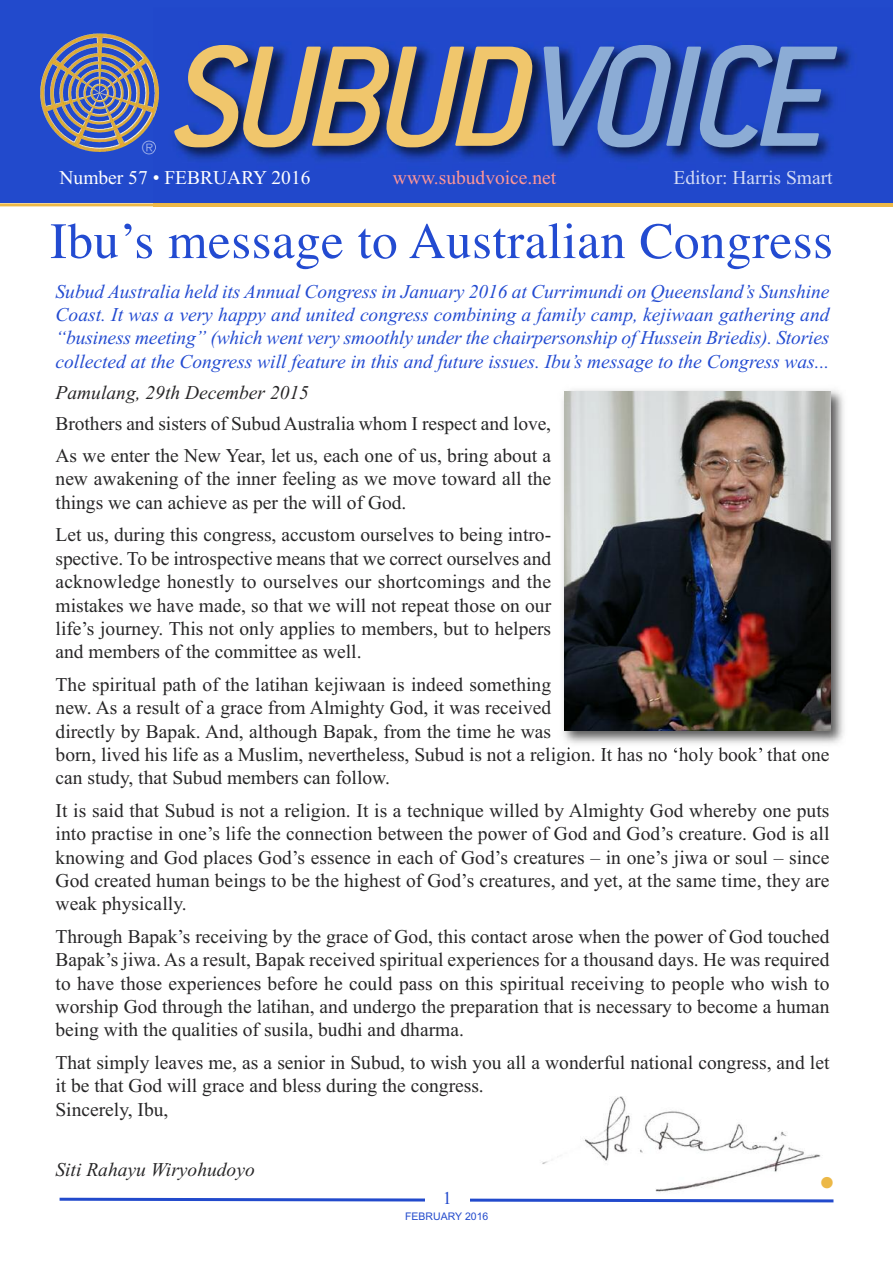
<style>
.page{position:relative;width:893px;height:1263px;background:#fff}
.page>*{position:absolute;margin:0;border:0;box-sizing:border-box;transform-origin:0 0}
.t1{font:italic 157.5px "Conduit Md ITCTT Medium";color:#f0c66c}
.t2{font:51px "Times";letter-spacing:.01em;color:#234bd1}
.t3{font:italic 46.5px "Times New Roman";color:#ecb847}
.t4{font:19.5px/23.4px "Times New Roman";color:#272627}
.t5{font:italic 19.5px/23.4px "Times New Roman";color:#234bd1;text-align:justify}
.t6{font:italic 19.5px "Times New Roman";color:#272627}
.t7{font:19.5px "Times New Roman";color:#fff}
.t8{font:19.5px "Times New Roman";color:#ff9696}
.t9{font:19.5px "Times New Roman";color:#d3dbf5}
.t10{font:18px "Helvetica";color:#a7b7eb}
.t11{font:18px "Times New Roman";color:#224acc}
.t12{font:10.5px "Arial";color:#224acc}
.s1{color:#8cacd5}
</style>
<div class="page">
<img style="left:542px;top:1096px;width:279px;height:96px">
<svg style="left:59px;top:1197px;width:775px;height:6px"></svg>
<div style="left:0;top:0;width:893px;height:203px;background:#224acc"></div>
<img style="left:40px;top:33px;width:113px;height:62px">
<hr style="left:0;top:203px;width:893px;height:3px;background:#ecb847">
<img style="left:153px;top:45px;width:740px;height:162px">
<img style="left:153px;top:68px;width:6px;height:50px">
<svg style="left:153px;top:141px;width:3px;height:13px"></svg>
<img style="left:153px;top:203px;width:740px;height:3px">
<div style="left:425px;top:1192px;width:44px;height:37px;background:#fff"></div>
<img style="left:563px;top:389px;width:281px;height:361px">
<img style="left:565px;top:391px;width:265px;height:340px">
<h1 class="t1" style="left:165px;top:-1px;width:698px">SUBUD<span class="s1">VOICE</span></h1>
<p class="t7" style="left:60px;top:166px;width:252px">Number 57 • FEBRUARY 2016</p>
<p class="t8" style="left:393px;top:166px;width:165px">www.subudvoice.net</p>
<p class="t9" style="left:673px;top:166px;width:161px">Editor: Harris Smart</p>
<h2 class="t2" style="left:50px;top:211px;width:784px">Ibu’s message to Australian Congress</h2>
<p class="t10" style="left:142px;top:137px;width:15px">®</p>
<p class="t5" style="left:56px;top:279px;width:775px">Subud Australia held its Annual Congress in January 2016 at Currimundi on Queensland’s Sunshine Coast. It was a very happy and united congress combining a family camp, kejiwaan gathering and “business meeting” (which went very smoothly under the chairpersonship of Hussein Briedis). Stories collected at the Congress will feature in this and future issues. Ibu’s message to the Congress was...</p>
<p class="t6" style="left:56px;top:381px;width:255px">Pamulang, 29th December 2015</p>
<p class="t4" style="left:56px;top:407px;width:497px;line-height:32.4px">Brothers and sisters of Subud Australia whom I respect and love,<br>As we enter the New Year, let us, each one of us, bring about a</p>
<p class="t4" style="left:56px;top:467px;width:497px">new awakening of the inner feeling as we move toward all the things we can achieve as per the will of God.</p>
<p class="t4" style="left:56px;top:523px;width:497px;text-align:justify">Let us, during this congress, accustom ourselves to being intro&shy;spective. To be introspective means that we correct ourselves and acknowledge honestly to ourselves our shortcomings and the mistakes we have made, so that we will not repeat those on our life’s journey. This not only applies to members, but to helpers and members of the committee as well.</p>
<p class="t4" style="left:56px;top:672px;width:775px">The spiritual path of the latihan kejiwaan is indeed something<br>new. As a result of a grace from Almighty God, it was received<br>directly by Bapak. And, although Bapak, from the time he was<br>born, lived his life as a Muslim, nevertheless, Subud is not a religion. It has no ‘holy book’ that one can study, that Subud members can follow.</p>
<p class="t4" style="left:56px;top:798px;width:775px;text-align:justify">It is said that Subud is not a religion. It is a technique willed by Almighty God whereby one puts into practise in one’s life the connection between the power of God and God’s creature. God is all knowing and God places God’s essence in each of God’s creatures – in one’s jiwa or soul – since God created human beings to be the highest of God’s creatures, and yet, at the same time, they are weak physically.</p>
<p class="t4" style="left:56px;top:924px;width:775px;text-align:justify">Through Bapak’s receiving by the grace of God, this contact arose when the power of God touched Bapak’s jiwa. As a result, Bapak received spiritual experiences for a thousand days. He was required to have those experiences before he could pass on this spiritual receiving to people who wish to worship God through the latihan, and undergo the preparation that is necessary to become a human being with the qualities of susila, budhi and dharma.</p>
<p class="t4" style="left:55px;top:1050px;width:775px">That simply leaves me, as a senior in Subud, to wish you all a wonderful national congress, and let it be that God will grace and bless during the congress.<br>Sincerely, Ibu,</p>
<p class="t6" style="left:55px;top:1158px;width:201px">Siti Rahayu Wiryohudoyo</p>
<p class="t11" style="left:443px;top:1188px;width:10px">1</p>
<p class="t12" style="left:405px;top:1210px;width:85px">FEBRUARY 2016</p>
<h3 class="t3" style="left:819px;top:1155px;width:18px">•</h3>
</div>
